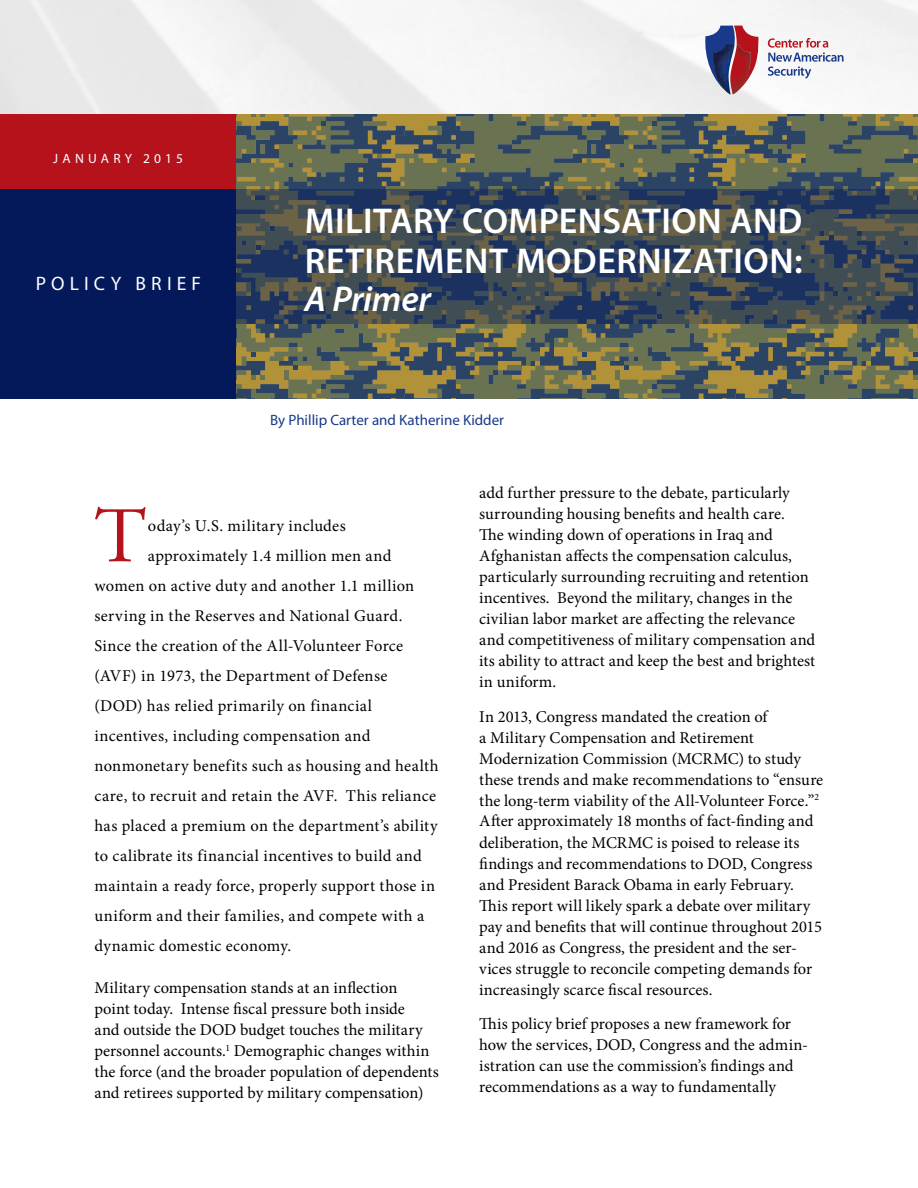
<style>
.page{position:relative;width:918px;height:1188px;background:#fff}
.page>*{position:absolute;margin:0;border:0;box-sizing:border-box;transform-origin:0 0}
.t1{font:78.6px "Adobe Garamond Pro";color:#b5121b}
.t2{font:600 36px/40.5px "Myriad Pro";letter-spacing:.015em;color:#fff}
.t3{font:italic 600 36px "Myriad Pro";letter-spacing:-.005em;color:#fff}
.t4{font:19.5px "Myriad Pro";letter-spacing:.265em;color:#fff}
.t5{font:16.5px/21px "Minion Pro";letter-spacing:.005em;color:#000}
.t6{font:16.5px "Minion Pro";letter-spacing:.025em;color:#000}
.t7{font:15px "Myriad Pro";color:#19398a}
.t8{font:13.5px "Myriad Pro";letter-spacing:.31em;color:#fff}
</style>
<div class="page">
<img style="left:0;top:0;width:918px;height:115px">
<svg style="left:768px;top:38px;width:76px;height:41px"></svg>
<svg style="left:705px;top:26px;width:55px;height:68px"></svg>
<img style="left:713px;top:45px;width:17px;height:50px">
<img style="left:730px;top:45px;width:21px;height:50px">
<div style="left:0;top:115px;width:237px;height:74px;background:#b5121b"></div>
<div style="left:0;top:189px;width:237px;height:209px;background:#041959"></div>
<svg style="left:237px;top:115px;width:681px;height:283px;background:#656a53"></svg>
<svg style="left:236px;top:189px;width:682px;height:135px;background:#3c4855"></svg>
<p class="t8" style="left:53px;top:150px;width:131px">JANUARY 2015</p>
<p class="t4" style="left:36px;top:271px;width:167px">POLICY BRIEF</p>
<h2 class="t2" style="left:305px;top:199px;width:499px">MILITARY COMPENSATION AND<br>RETIREMENT MODERNIZATION:</h2>
<h2 class="t3" style="left:305px;top:276px;width:128px">A Primer</h2>
<p class="t7" style="left:270px;top:411px;width:236px">By Phillip Carter and Katherine Kidder</p>
<h1 class="t1" style="left:94px;top:489px;width:53px">T</h1>
<p class="t6" style="left:148px;top:515px;width:199px">oday’s U.S. military includes</p>
<p class="t5" style="left:148px;top:546px;width:245px">approximately 1.4 million men and</p>
<p class="t5" style="left:94px;top:576px;width:321px">women on active duty and another 1.1 million</p>
<p class="t6" style="left:94px;top:605px;width:310px">serving in the Reserves and National Guard.</p>
<p class="t5" style="left:94px;top:636px;width:310px">Since the creation of the All-Volunteer Force</p>
<p class="t5" style="left:94px;top:666px;width:295px">(AVF) in 1973, the Department of Defense</p>
<p class="t6" style="left:94px;top:695px;width:279px">(DOD) has relied primarily on financial</p>
<p class="t5" style="left:94px;top:726px;width:278px">incentives, including compensation and</p>
<p class="t5" style="left:94px;top:756px;width:346px">nonmonetary benefits such as housing and health</p>
<p class="t6" style="left:94px;top:785px;width:343px">care, to recruit and retain the AVF. This reliance</p>
<p class="t5" style="left:94px;top:816px;width:345px">has placed a premium on the department’s ability</p>
<p class="t5" style="left:94px;top:846px;width:329px">to calibrate its financial incentives to build and</p>
<p class="t5" style="left:94px;top:875px;width:342px">maintain a ready force, properly support those in</p>
<p class="t6" style="left:94px;top:905px;width:331px">uniform and their families, and compete with a</p>
<p class="t5" style="left:94px;top:935px;width:198px">dynamic domestic economy.</p>
<p class="t5" style="left:94px;top:977px;width:346px">Military compensation stands at an inflection<br>point today. Intense fiscal pressure both inside<br>and outside the DOD budget touches the military personnel accounts.<sup>1</sup> Demographic changes within the force (and the broader population of dependents and retirees supported by military compensation)</p>
<p class="t5" style="left:479px;top:482px;width:338px">add further pressure to the debate, particularly surrounding housing benefits and health care.<br>The winding down of operations in Iraq and Afghanistan affects the compensation calculus, particularly surrounding recruiting and retention incentives. Beyond the military, changes in the civilian labor market are affecting the relevance and competitiveness of military compensation and its ability to attract and keep the best and brightest in uniform.</p>
<p class="t5" style="left:479px;top:706px;width:346px">In 2013, Congress mandated the creation of<br>a Military Compensation and Retirement Modernization Commission (MCRMC) to study these trends and make recommendations to “ensure the long-term viability of the All-Volunteer Force.”<sup>2<br></sup>After approximately 18 months of fact-finding and deliberation, the MCRMC is poised to release its findings and recommendations to DOD, Congress and President Barack Obama in early February.<br>This report will likely spark a debate over military pay and benefits that will continue throughout 2015 and 2016 as Congress, the president and the ser&shy;vices struggle to reconcile competing demands for increasingly scarce fiscal resources.</p>
<p class="t5" style="left:479px;top:1013px;width:330px">This policy brief proposes a new framework for how the services, DOD, Congress and the admin&shy;istration can use the commission’s findings and recommendations as a way to fundamentally</p>
</div>
